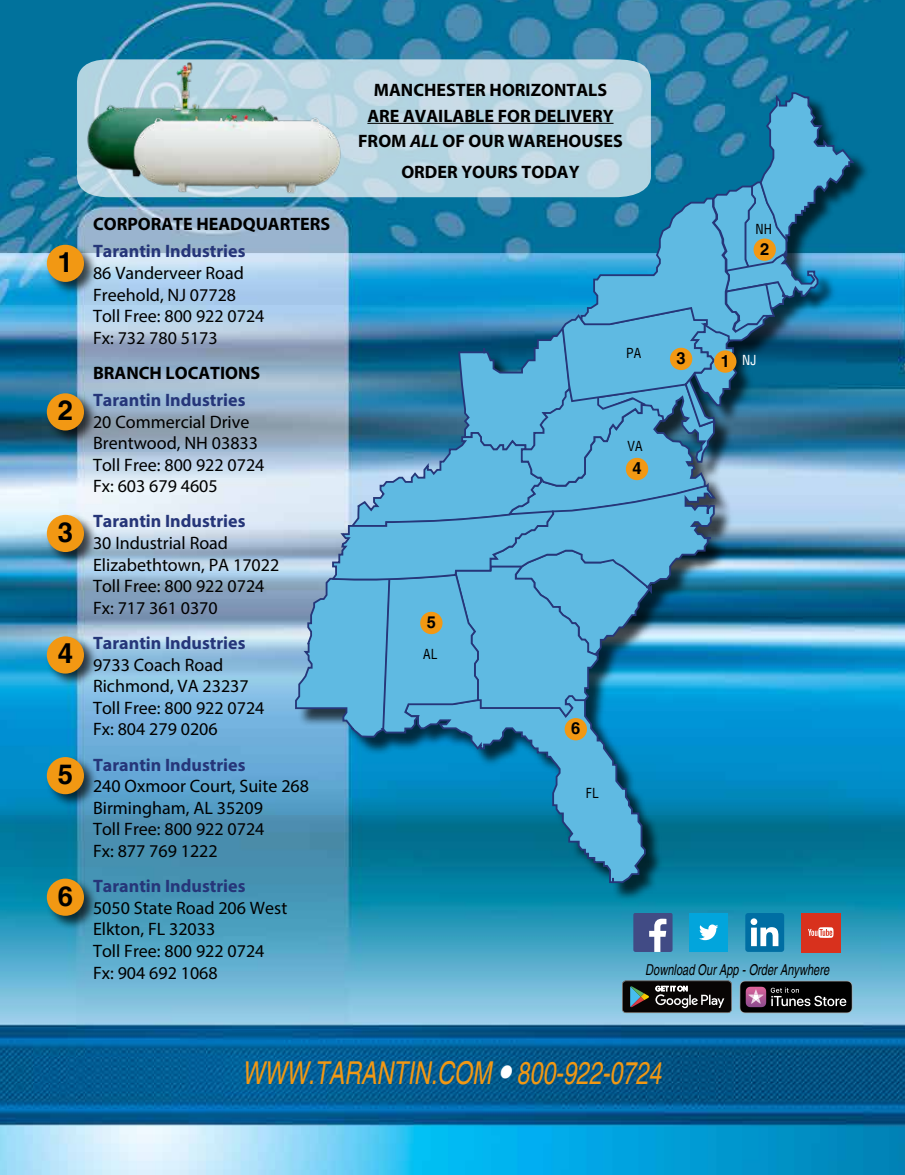
<style>
.page{position:relative;width:905px;height:1175px;background:#fff}
.page>*{position:absolute;margin:0;border:0;box-sizing:border-box;transform-origin:0 0}
.t1{font:italic condensed 31.5px "Helvetica";color:#f29813;scale:.9 1}
.t2{font:700 27.45px "Helvetica";color:#000}
.t3{font:18px/21.6px "Myriad Pro";color:#000}
.t4{font:700 18px/25.5px "Myriad Pro";color:#000;text-align:center}
.t5{font:700 18px "Myriad Pro";color:#263679}
.t6{font:700 16.5px "Helvetica";color:#000}
.t7{font:italic condensed 15px "Helvetica";color:#000;scale:.9 1}
.t8{font:condensed 13.5px "Helvetica";letter-spacing:.01em;color:#000}
.t9{font:condensed 13.5px "Helvetica";color:#fff}
.s1{font-style:italic}
.s2{font-weight:700;font-stretch:normal;font-size:16.5px;color:#000}
.s3{font-size:42px;color:#fff}
</style>
<div class="page">
<img style="left:0;top:0;width:904px;height:1174px">
<div style="left:297px;top:95px;width:574px;height:806px;background:#000;opacity:.7"></div>
<svg style="left:403px;top:738px;width:243px;height:146px;background:#1887b1"></svg>
<img style="left:294px;top:91px;width:562px;height:647px">
<div style="left:753px;top:238px;width:22px;height:23px;background:#f29813;border-radius:50%"></div>
<div style="left:564px;top:718px;width:23px;height:22px;background:#f29813;border-radius:50%"></div>
<div style="left:420px;top:612px;width:22px;height:22px;background:#f29813;border-radius:50%"></div>
<div style="left:626px;top:458px;width:22px;height:22px;background:#f29813;border-radius:50%"></div>
<div style="left:670px;top:348px;width:22px;height:22px;background:#f29813;border-radius:50%"></div>
<div style="left:714px;top:350px;width:22px;height:23px;background:#f29813;border-radius:50%"></div>
<div style="left:45px;top:243px;width:53px;height:53px;background:#000;opacity:.7"></div>
<div style="left:47px;top:245px;width:37px;height:37px;background:#f29813;border-radius:50%"></div>
<div style="left:45px;top:392px;width:53px;height:53px;background:#000;opacity:.7"></div>
<div style="left:47px;top:393px;width:37px;height:37px;background:#f29813;border-radius:50%"></div>
<div style="left:45px;top:513px;width:53px;height:53px;background:#000;opacity:.7"></div>
<div style="left:47px;top:515px;width:37px;height:37px;background:#f29813;border-radius:50%"></div>
<div style="left:45px;top:635px;width:53px;height:53px;background:#000;opacity:.7"></div>
<div style="left:47px;top:636px;width:37px;height:37px;background:#f29813;border-radius:50%"></div>
<div style="left:45px;top:755px;width:53px;height:53px;background:#000;opacity:.7"></div>
<div style="left:47px;top:757px;width:37px;height:37px;background:#f29813;border-radius:50%"></div>
<div style="left:45px;top:877px;width:53px;height:53px;background:#000;opacity:.7"></div>
<div style="left:47px;top:878px;width:37px;height:37px;background:#f29813;border-radius:50%"></div>
<div style="left:633px;top:913px;width:39px;height:39px;background:#414b85;border-radius:2px"></div>
<svg style="left:649px;top:918px;width:17px;height:34px"></svg>
<div style="left:689px;top:913px;width:39px;height:39px;background:#02a5dc"></div>
<svg style="left:699px;top:924px;width:19px;height:16px"></svg>
<div style="left:745px;top:913px;width:39px;height:39px;background:#006ea3;border-radius:3px"></div>
<svg style="left:750px;top:918px;width:28px;height:28px"></svg>
<div style="left:801px;top:913px;width:39px;height:39px;background:#d8311d"></div>
<svg style="left:808px;top:927px;width:25px;height:10px"></svg>
<svg style="left:739px;top:980px;width:113px;height:33px;background:#342e35"></svg>
<svg style="left:622px;top:980px;width:109px;height:33px;background:#323231"></svg>
<svg style="left:77px;top:59px;width:574px;height:138px;background:#b9d5e2"></svg>
<hr style="left:367px;top:123px;width:246px;height:1px;background:#000">
<img style="left:85px;top:34px;width:203px;height:203px">
<img style="left:130px;top:45px;width:214px;height:214px">
<h2 class="t2" style="left:58px;top:245px;width:17px">1</h2>
<h2 class="t2" style="left:58px;top:394px;width:17px">2</h2>
<h2 class="t2" style="left:58px;top:515px;width:17px">3</h2>
<h2 class="t2" style="left:58px;top:637px;width:17px">4</h2>
<h2 class="t2" style="left:58px;top:757px;width:17px">5</h2>
<h2 class="t2" style="left:58px;top:879px;width:17px">6</h2>
<p class="t4" style="left:93px;top:211px;width:239px">CORPORATE HEADQUARTERS</p>
<p class="t5" style="left:93px;top:239px;width:154px">Tarantin Industries</p>
<p class="t3" style="left:93px;top:262px;width:173px">86 Vanderveer Road<br>Freehold, NJ 07728<br>Toll Free: 800 922 0724<br>Fx: 732 780 5173</p>
<p class="t4" style="left:93px;top:359px;width:169px">BRANCH LOCATIONS</p>
<p class="t5" style="left:93px;top:388px;width:154px">Tarantin Industries</p>
<p class="t3" style="left:93px;top:410px;width:173px">20 Commercial Drive<br>Brentwood, NH 03833<br>Toll Free: 800 922 0724<br>Fx: 603 679 4605</p>
<p class="t5" style="left:93px;top:509px;width:154px">Tarantin Industries</p>
<p class="t3" style="left:93px;top:532px;width:188px">30 Industrial Road<br>Elizabethtown, PA 17022<br>Toll Free: 800 922 0724<br>Fx: 717 361 0370</p>
<p class="t5" style="left:93px;top:631px;width:154px">Tarantin Industries</p>
<p class="t3" style="left:93px;top:653px;width:173px">9733 Coach Road<br>Richmond, VA 23237<br>Toll Free: 800 922 0724<br>Fx: 804 279 0206</p>
<p class="t5" style="left:93px;top:752px;width:154px">Tarantin Industries</p>
<p class="t3" style="left:93px;top:775px;width:217px">240 Oxmoor Court, Suite 268<br>Birmingham, AL 35209<br>Toll Free: 800 922 0724<br>Fx: 877 769 1222</p>
<p class="t5" style="left:93px;top:874px;width:154px">Tarantin Industries</p>
<p class="t3" style="left:93px;top:896px;width:196px">5050 State Road 206 West<br>Elkton, FL 32033<br>Toll Free: 800 922 0724<br>Fx: 904 692 1068</p>
<p class="t4" style="left:358px;top:77px;width:266px">MANCHESTER HORIZONTALS<br>ARE AVAILABLE FOR DELIVERY<br>FROM <span class="s1">ALL</span> OF OUR WAREHOUSES</p>
<p class="t4" style="left:401px;top:159px;width:180px">ORDER YOURS TODAY</p>
<p class="t8" style="left:755px;top:221px;width:18px">NH</p>
<p class="t6" style="left:760px;top:239px;width:11px">2</p>
<p class="t8" style="left:626px;top:344px;width:17px">PA</p>
<p class="t8" style="left:627px;top:437px;width:17px">VA</p>
<p class="t6" style="left:632px;top:458px;width:11px">4</p>
<p class="t6" style="left:676px;top:348px;width:11px">3</p>
<p class="t9" style="left:720px;top:351px;width:37px"><span class="s2">1</span> NJ</p>
<p class="t6" style="left:427px;top:612px;width:11px">5</p>
<p class="t8" style="left:423px;top:645px;width:16px">AL</p>
<p class="t6" style="left:571px;top:718px;width:11px">6</p>
<p class="t8" style="left:586px;top:784px;width:14px">FL</p>
<p class="t7" style="left:645px;top:960px;width:206px">Download Our App - Order Anywhere</p>
<h1 class="t1" style="left:242px;top:1054px;width:467px">WWW.TARANTIN.COM <span class="s3">•</span> 800-922-0724</h1>
</div>
